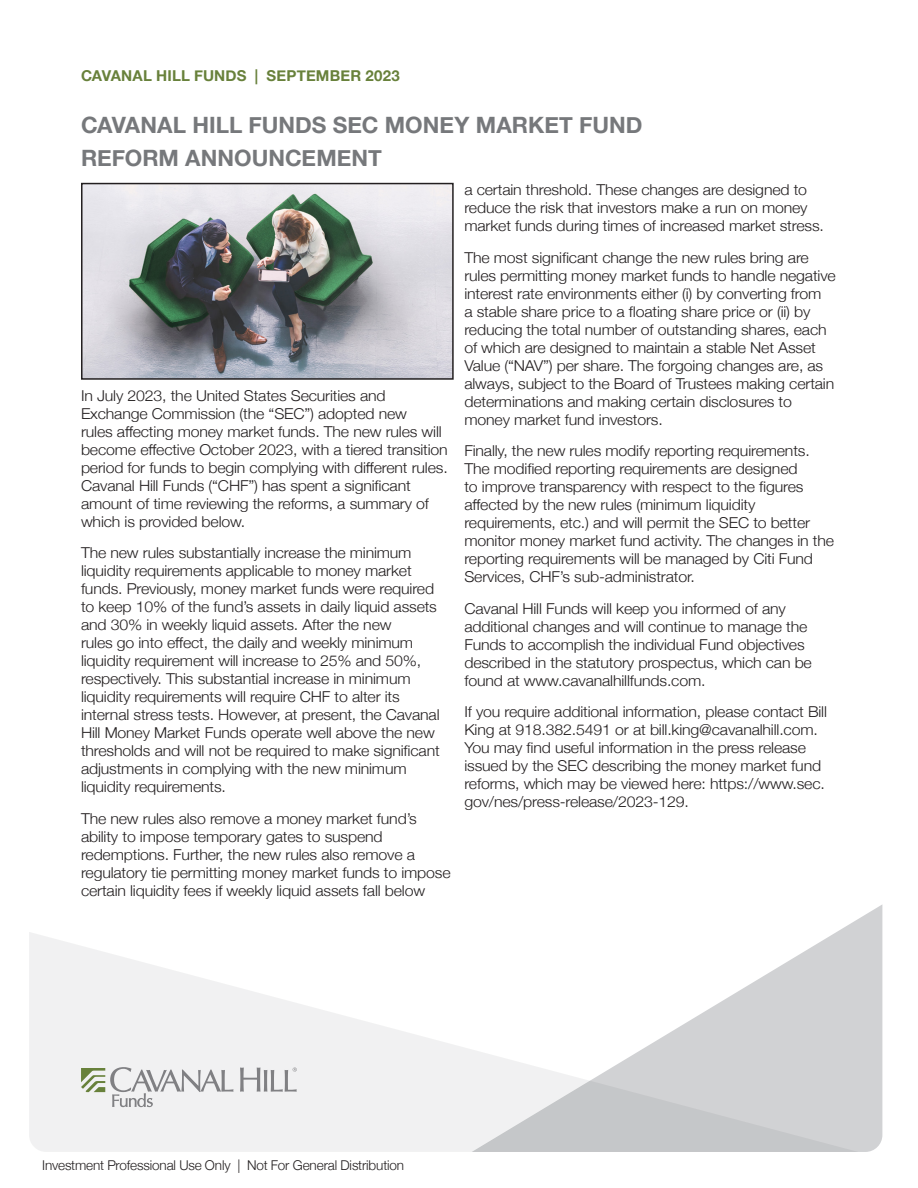
<style>
.page{position:relative;width:918px;height:1188px;background:#fff}
.page>*{position:absolute;margin:0;border:0;box-sizing:border-box;transform-origin:0 0}
.Main_Headline{font:700 22.5px "Helvetica Neue";color:#76787b}
.Body_Copy{font:300 15px/18px "Helvetica Neue";letter-spacing:-.01em;color:#231f20;scale:1.06 1}
.Product_Tag__Optional{font:700 15px "Helvetica Neue";letter-spacing:.01em;color:#68813b}
.t1{font:300 13.5px "Helvetica Neue";letter-spacing:-.01em;color:#231f20}
</style>
<div class="page">
<svg style="left:29px;top:932px;width:443px;height:220px;fill:#f1f1f2"></svg>
<svg style="left:472px;top:905px;width:410px;height:247px"></svg>
<svg style="left:81px;top:1067px;width:216px;height:40px"></svg>
<img style="left:84px;top:186px;width:367px;height:191px">
<div style="left:81px;top:183px;width:373px;height:197px;border:2px solid #231f20"></div>
<p class="Product_Tag__Optional" style="left:81px;top:63px;width:320px">CAVANAL HILL FUNDS | SEPTEMBER 2023</p>
<p class="Main_Headline" style="left:81px;top:108px;width:563px">CAVANAL HILL FUNDS SEC MONEY MARKET FUND</p>
<p class="Main_Headline" style="left:81px;top:141px;width:302px">REFORM ANNOUNCEMENT</p>
<p class="Body_Copy" style="left:81px;top:386px;width:348px">In July 2023, the United States Securities and Exchange Commission (the “SEC”) adopted new<br>rules affecting money market funds. The new rules will become effective October 2023, with a tiered transition period for funds to begin complying with different rules.<br>Cavanal Hill Funds (“CHF”) has spent a significant amount of time reviewing the reforms, a summary of which is provided below.</p>
<p class="Body_Copy" style="left:81px;top:543px;width:340px">The new rules substantially increase the minimum liquidity requirements applicable to money market funds. Previously, money market funds were required to keep 10% of the fund’s assets in daily liquid assets and 30% in weekly liquid assets. After the new<br>rules go into effect, the daily and weekly minimum liquidity requirement will increase to 25% and 50%, respectively. This substantial increase in minimum liquidity requirements will require CHF to alter its internal stress tests. However, at present, the Cavanal Hill Money Market Funds operate well above the new thresholds and will not be required to make significant adjustments in complying with the new minimum liquidity requirements.</p>
<p class="Body_Copy" style="left:81px;top:809px;width:350px">The new rules also remove a money market fund’s ability to impose temporary gates to suspend redemptions. Further, the new rules also remove a regulatory tie permitting money market funds to impose certain liquidity fees if weekly liquid assets fall below</p>
<p class="Body_Copy" style="left:464px;top:180px;width:341px">a certain threshold. These changes are designed to reduce the risk that investors make a run on money market funds during times of increased market stress.</p>
<p class="Body_Copy" style="left:464px;top:247px;width:352px">The most significant change the new rules bring are rules permitting money market funds to handle negative interest rate environments either (i) by converting from<br>a stable share price to a floating share price or (ii) by reducing the total number of outstanding shares, each of which are designed to maintain a stable Net Asset Value (“NAV”) per share. The forgoing changes are, as always, subject to the Board of Trustees making certain determinations and making certain disclosures to money market fund investors.</p>
<p class="Body_Copy" style="left:464px;top:441px;width:350px">Finally, the new rules modify reporting requirements.<br>The modified reporting requirements are designed<br>to improve transparency with respect to the figures affected by the new rules (minimum liquidity requirements, etc.) and will permit the SEC to better monitor money market fund activity. The changes in the reporting requirements will be managed by Citi Fund Services, CHF’s sub-administrator.</p>
<p class="Body_Copy" style="left:464px;top:598px;width:329px">Cavanal Hill Funds will keep you informed of any additional changes and will continue to manage the Funds to accomplish the individual Fund objectives described in the statutory prospectus, which can be found at www.cavanalhillfunds.com.</p>
<p class="Body_Copy" style="left:464px;top:702px;width:344px">If you require additional information, please contact Bill King at 918.382.5491 or at bill.king@cavanalhill.com.<br>You may find useful information in the press release issued by the SEC describing the money market fund reforms, which may be viewed here: https://www.sec. gov/nes/press-release/2023-129.</p>
<p class="t1" style="left:42px;top:1154px;width:363px">Investment Professional Use Only | Not For General Distribution</p>
</div>
